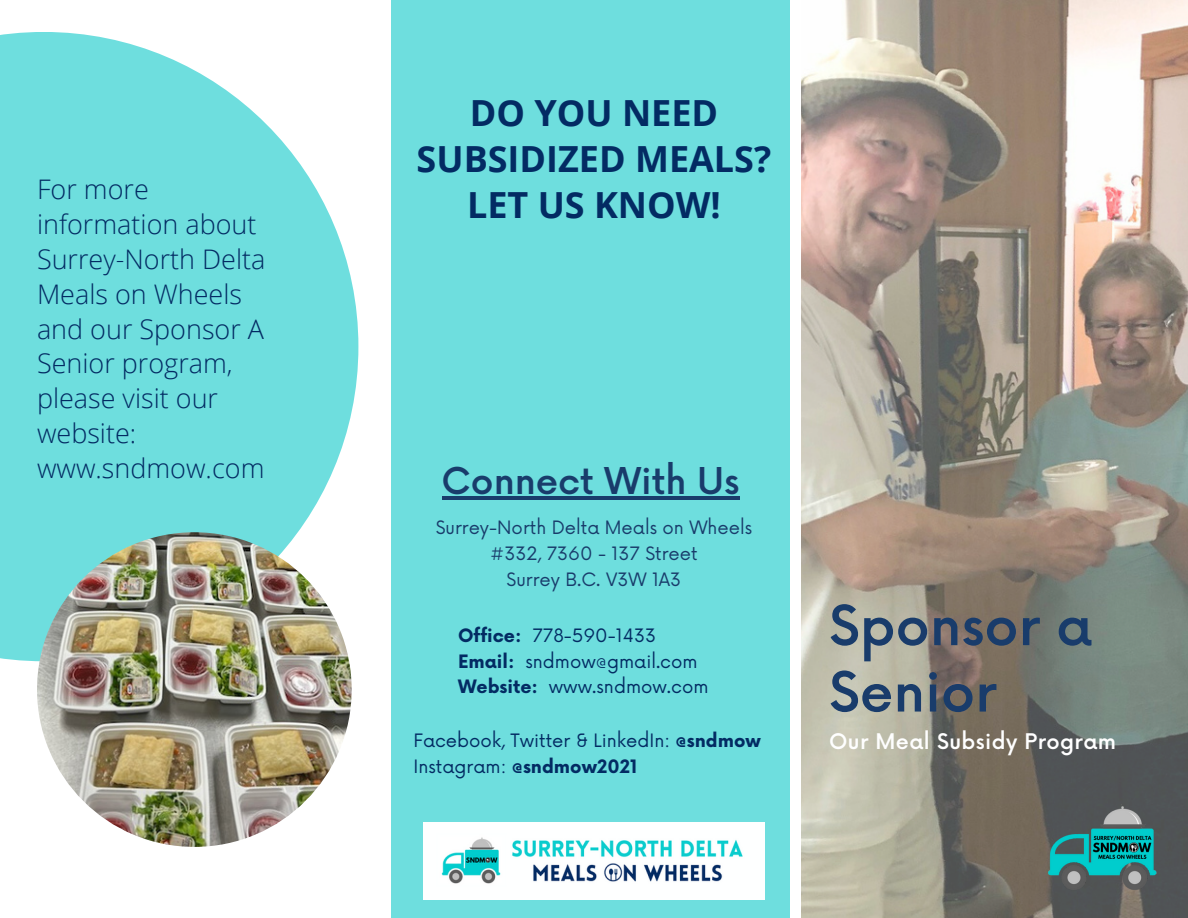
<style>
.page{position:relative;width:1188px;height:918px;background:#fff}
.page>*{position:absolute;margin:0;border:0;box-sizing:border-box;transform-origin:0 0}
.t1{font:500 54px/66.3px "Now";color:#193c6b}
.t2{font:700 36px/46.2px "Open Sans";color:#032b63;text-align:center}
.t3{font:500 36px "Now";color:#193c6b}
.t4{font:300 27px/34.8px "Open Sans";color:#032b63}
.t5{font:500 21px "Now";letter-spacing:.02em;color:#fff}
.t6{font:18px "Now";color:#032b63}
.t7{font:18px "Now";color:#193c6b}
.t8{font:700 18px "Now";color:#032b63}
.s1{font-weight:700}
.s2{font-weight:400}
</style>
<div class="page">
<svg style="left:0;top:32px;width:358px;height:629px;fill:#6edede"></svg>
<img style="left:802px;top:0;width:386px;height:918px">
<img style="left:37px;top:532px;width:315px;height:315px;border-radius:50%">
<div style="left:392px;top:0;width:398px;height:918px;background:#6edede"></div>
<img style="left:424px;top:823px;width:341px;height:76px">
<img style="left:1042px;top:801px;width:122px;height:92px">
<hr style="left:442px;top:496px;width:298px;height:4px;background:#193c6b">
<p class="t4" style="left:37px;top:171px;width:230px">For more information about<br>Surrey-North Delta<br>Meals on Wheels and our Sponsor A<br>Senior program, please visit our website: www.sndmow.com</p>
<p class="t2" style="left:417px;top:89px;width:356px">DO YOU NEED<br>SUBSIDIZED MEALS?<br>LET US KNOW!</p>
<h3 class="t3" style="left:442px;top:462px;width:299px">Connect With Us</h3>
<p class="t7" style="left:436px;top:517px;width:318px">Surrey-North Delta Meals on Wheels</p>
<p class="t7" style="left:490px;top:543px;width:209px">#332, 7360 - 137 Street</p>
<p class="t7" style="left:507px;top:569px;width:176px">Surrey B.C. V3W 1A3</p>
<p class="t6" style="left:458px;top:625px;width:200px"><span class="s1">Office:</span> 778-590-1433</p>
<p class="t6" style="left:458px;top:651px;width:241px"><span class="s1">Email:</span> sndmow@gmail.com</p>
<h1 class="t8" style="left:458px;top:677px;width:81px">Website:</h1>
<h5 class="t6" style="left:549px;top:677px;width:161px">www.sndmow.com</h5>
<p class="t6" style="left:413px;top:731px;width:349px">Facebook, Twitter &amp; LinkedIn: <span class="s1">@sndmow</span></p>
<p class="t8" style="left:413px;top:757px;width:226px"><span class="s2">Instagram:</span> @sndmow2021</p>
<p class="t1" style="left:829px;top:596px;width:265px">Sponsor a<br>Senior</p>
<p class="t5" style="left:829px;top:730px;width:289px">Our Meal Subsidy Program</p>
</div>
